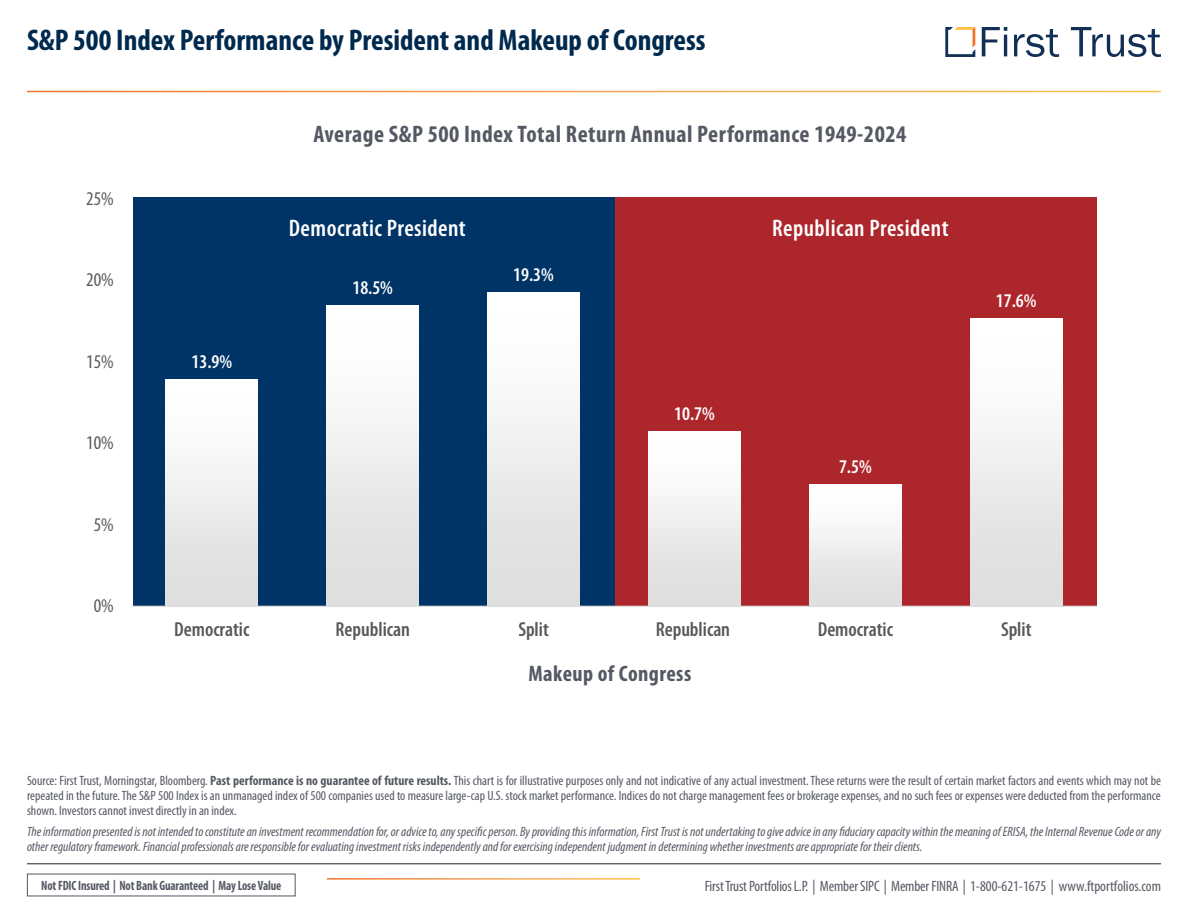
<style>
.page{position:relative;width:1188px;height:918px;background:#fff}
.page>*{position:absolute;margin:0;border:0;box-sizing:border-box;transform-origin:0 0}
.t1{font:700 condensed 30px "Myriad Pro";color:#00294e}
.t2{font:700 condensed 24px "Myriad Pro";letter-spacing:.02em;color:#555963}
.t3{font:600 condensed 24px "Myriad Pro";letter-spacing:.02em;color:#fff}
.t4{font:700 condensed 22.5px "Myriad Pro";letter-spacing:.02em;color:#555963}
.t5{font:600 condensed 20.4px "Myriad Pro";color:#595959}
.t6{font:600 condensed 19.5px "Myriad Pro";color:#fff}
.t7{font:condensed 19.5px "Myriad Pro";letter-spacing:.005em;color:#595959}
.t8{font:condensed 15px "Myriad Pro";letter-spacing:-.01em;color:#555963}
.t9{font:condensed 13.5px/15px "Myriad Pro";color:#555963;text-align:justify}
.t10{font:italic condensed 13.5px/15px "Myriad Pro";color:#555963}
.t11{font:700 condensed 13.5px "Myriad Pro";letter-spacing:-.01em;color:#555963;scale:.91 1}
.s1{font-weight:700}
</style>
<div class="page">
<div style="left:133px;top:198px;width:485px;height:408px;background:#036"></div>
<div style="left:615px;top:198px;width:481px;height:408px;background:#ac262b"></div>
<svg style="left:982px;top:27px;width:25px;height:29px"></svg>
<hr style="left:1004px;top:35px;width:3px;height:21px;background:#123056">
<svg style="left:1014px;top:29px;width:45px;height:28px"></svg>
<svg style="left:1071px;top:27px;width:90px;height:30px"></svg>
<svg style="left:945px;top:27px;width:30px;height:30px"></svg>
<div style="left:166px;top:380px;width:92px;height:226px;background:linear-gradient(to bottom,#fff,#dcdcdc)"></div>
<div style="left:327px;top:305px;width:92px;height:301px;background:linear-gradient(to bottom,#fff,#dcdcdc)"></div>
<div style="left:488px;top:293px;width:92px;height:313px;background:linear-gradient(to bottom,#fff,#dcdcdc)"></div>
<div style="left:649px;top:432px;width:92px;height:174px;background:linear-gradient(to bottom,#fff,#dcdcdc)"></div>
<div style="left:809px;top:484px;width:92px;height:122px;background:linear-gradient(to bottom,#fff,#dcdcdc)"></div>
<div style="left:970px;top:319px;width:92px;height:287px;background:linear-gradient(to bottom,#fff,#dcdcdc)"></div>
<hr style="left:131px;top:606px;width:966px;height:1px;background:#d9d9d9">
<hr style="left:27px;top:863px;width:1134px;height:1px;background:#231f20">
<p class="t1" style="left:27px;top:21px;width:680px">S&amp;P 500 Index Performance by President and Makeup of Congress</p>
<p class="t7" style="left:86px;top:186px;width:29px">25%</p>
<p class="t7" style="left:86px;top:268px;width:29px">20%</p>
<p class="t7" style="left:86px;top:349px;width:29px">15%</p>
<p class="t7" style="left:86px;top:431px;width:29px">10%</p>
<p class="t7" style="left:94px;top:512px;width:22px">5%</p>
<p class="t7" style="left:94px;top:594px;width:22px">0%</p>
<h2 class="t2" style="left:313px;top:119px;width:594px">Average S&amp;P 500 Index Total Return Annual Performance 1949-2024</h2>
<p class="t6" style="left:192px;top:351px;width:42px">13.9%</p>
<h2 class="t3" style="left:289px;top:215px;width:179px">Democratic President</h2>
<h2 class="t3" style="left:772px;top:215px;width:178px">Republican President</h2>
<p class="t6" style="left:352px;top:277px;width:42px">18.5%</p>
<p class="t6" style="left:513px;top:264px;width:42px">19.3%</p>
<p class="t6" style="left:674px;top:403px;width:42px">10.7%</p>
<p class="t6" style="left:839px;top:455px;width:34px">7.5%</p>
<p class="t6" style="left:996px;top:290px;width:42px">17.6%</p>
<p class="t5" style="left:174px;top:618px;width:77px">Democratic</p>
<p class="t5" style="left:336px;top:618px;width:76px">Republican</p>
<p class="t5" style="left:518px;top:618px;width:32px">Split</p>
<p class="t5" style="left:656px;top:618px;width:76px">Republican</p>
<p class="t5" style="left:818px;top:618px;width:77px">Democratic</p>
<p class="t5" style="left:1001px;top:618px;width:32px">Split</p>
<h2 class="t4" style="left:528px;top:660px;width:164px">Makeup of Congress</h2>
<p class="t9" style="left:27px;top:773px;width:1136px">Source: First Trust, Morningstar, Bloomberg. <span class="s1">Past performance is no guarantee of future results.</span> This chart is for illustrative purposes only and not indicative of any actual investment. These returns were the result of certain market factors and events which may not be repeated in the future. The S&amp;P 500 Index is an unmanaged index of 500 companies used to measure large-cap U.S. stock market performance. Indices do not charge management fees or brokerage expenses, and no such fees or expenses were deducted from the performance shown. Investors cannot invest directly in an index.</p>
<p class="t10" style="left:27px;top:823px;width:1135px">The information presented is not intended to constitute an investment recommendation for, or advice to, any specific person. By providing this information, First Trust is not undertaking to give advice in any fiduciary capacity within the meaning of ERISA, the Internal Revenue Code or any other regulatory framework. Financial professionals are responsible for evaluating investment risks independently and for exercising independent judgment in determining whether investments are appropriate for their clients.</p>
<p class="t11" style="left:41px;top:877px;width:265px">Not FDIC Insured | Not Bank Guaranteed | May Lose Value</p>
<p class="t8" style="left:705px;top:877px;width:458px">First Trust Portfolios L.P. | Member SIPC | Member FINRA | 1-800-621-1675 | www.ftportfolios.com</p>
</div>
